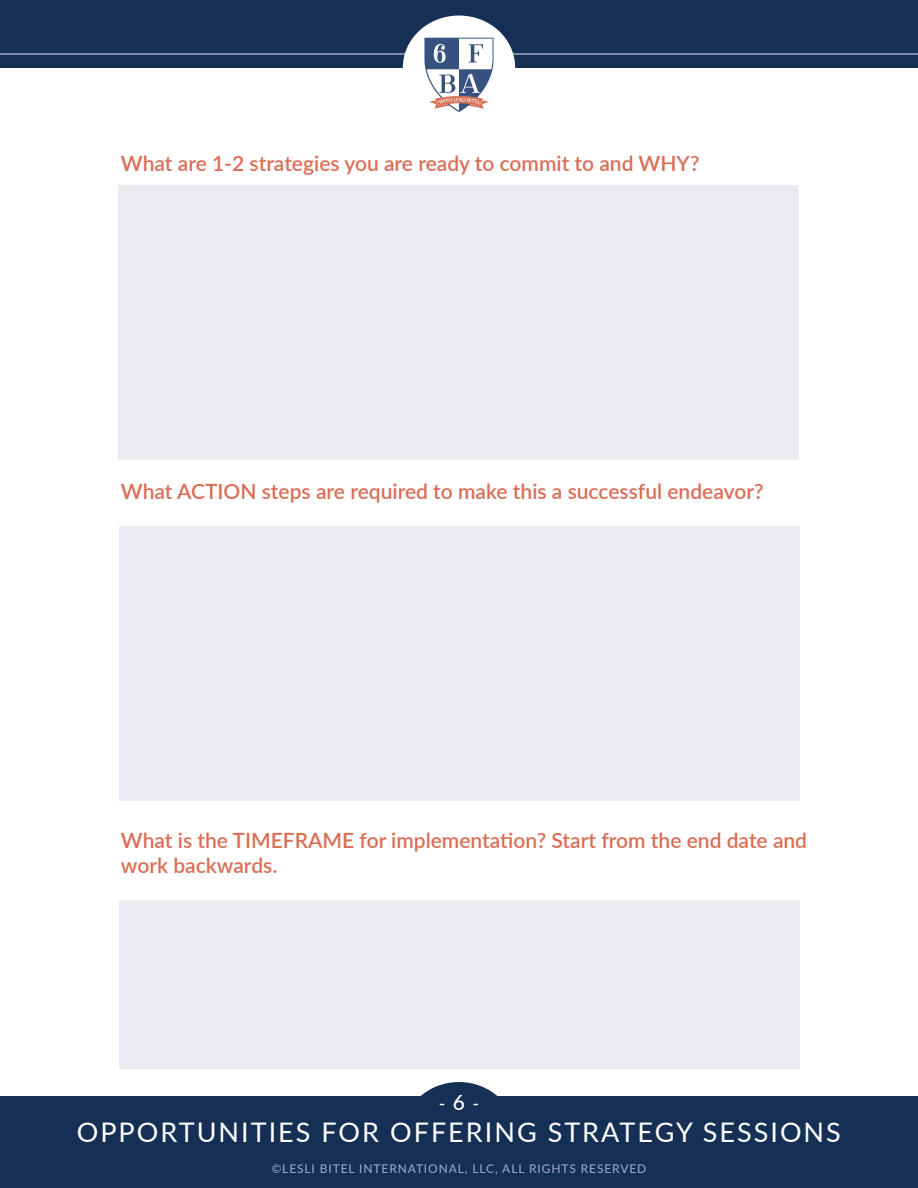
<style>
.page{position:relative;width:918px;height:1188px;background:#fff}
.page>*{position:absolute;margin:0;border:0;box-sizing:border-box;transform-origin:0 0}
.t1{font:27px "Lato";letter-spacing:.075em;color:#fff}
.PG{font:600 21px/25.2px "Lato";color:#db6d54}
.t2{font:18px "Lato";color:#fff}
.t3{font:12px "Lato";letter-spacing:.075em;color:#a3acc8}
.s1{font-weight:500;font-size:21px}
</style>
<div class="page">
<div style="left:0;top:1096px;width:918px;height:92px;background:#152f55"></div>
<div style="left:0;top:0;width:918px;height:68px;background:#152f55"></div>
<div style="left:403px;top:1082px;width:112px;height:104px;background:#152f55;border-radius:50%"></div>
<hr style="left:0;top:53px;width:918px;height:2px;background:#a3acc8">
<div style="left:403px;top:16px;width:112px;height:103px;background:#fff;border-radius:50%"></div>
<img style="left:424px;top:37px;width:70px;height:75px">
<div style="left:119px;top:186px;width:680px;height:274px;background:#eaecf2"></div>
<div style="left:119px;top:526px;width:681px;height:275px;background:#eaecf2"></div>
<div style="left:119px;top:901px;width:681px;height:168px;background:#eaecf2"></div>
<p class="PG" style="left:121px;top:150px;width:580px">What are 1-2 strategies you are ready to commit to and WHY?</p>
<p class="PG" style="left:121px;top:478px;width:644px">What ACTION steps are required to make this a successful endeavor?</p>
<p class="PG" style="left:121px;top:827px;width:688px">What is the TIMEFRAME for implementation? Start from the end date and work backwards.</p>
<p class="t2" style="left:439px;top:1090px;width:42px">- <span class="s1">6</span> -</p>
<p class="t1" style="left:77px;top:1113px;width:766px">OPPORTUNITIES FOR OFFERING STRATEGY SESSIONS</p>
<p class="t3" style="left:271px;top:1160px;width:376px">©LESLI BITEL INTERNATIONAL, LLC, ALL RIGHTS RESERVED</p>
</div>
